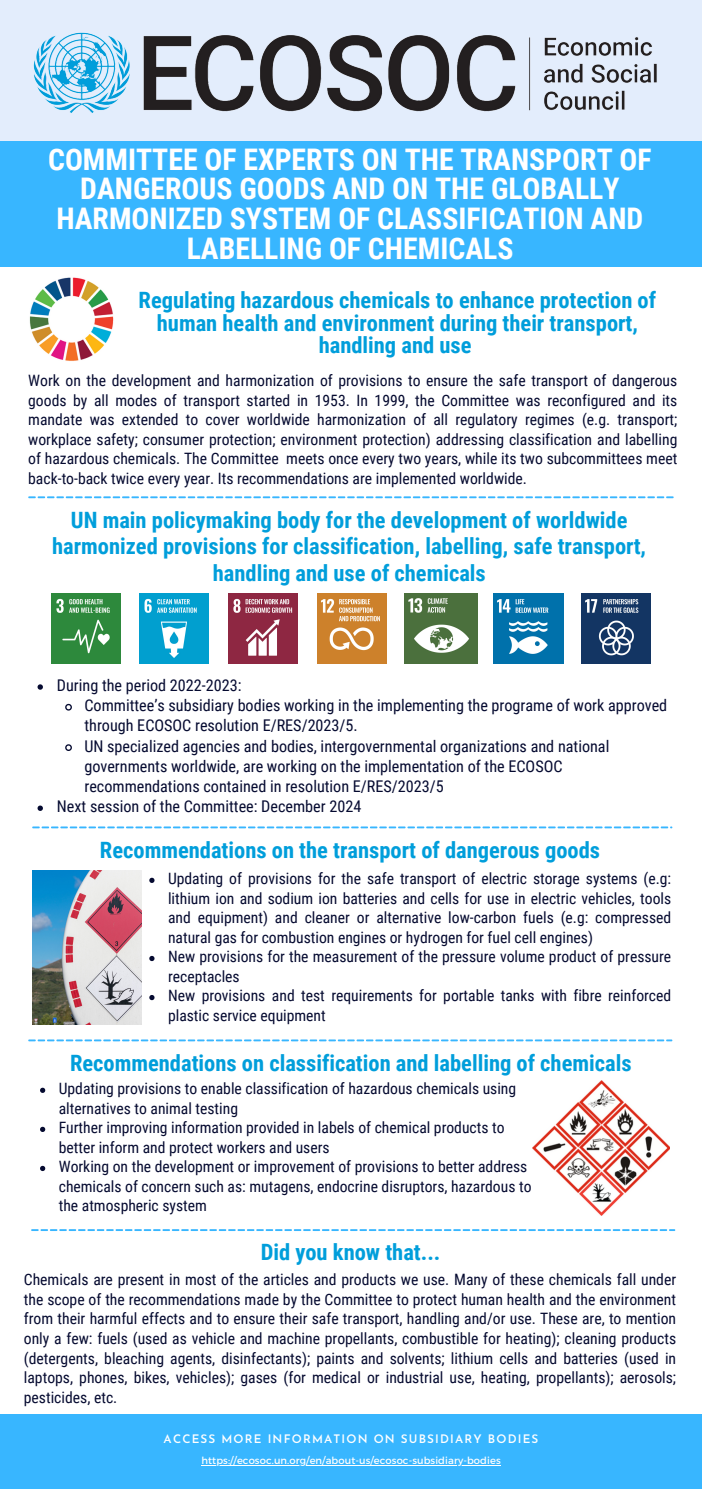
<style>
.page{position:relative;width:702px;height:1489px;background:#fff}
.page>*{position:absolute;margin:0;border:0;box-sizing:border-box;transform-origin:0 0}
.t1{font:700 29.75px/29.8px "Roboto Condensed";color:#fff;text-align:center}
.t2{font:700 22.5px/26.2px "Roboto Condensed";color:#009edb;text-align:center}
.t3{font:16.25px/20.2px "Roboto Condensed";color:#050a30}
.t4{font:15.75px/19.5px "Roboto Condensed";color:#050a30;text-align:justify}
.t5{font:15.5px/19.5px "Roboto Condensed";color:#050a30}
.t6{font:600 11.75px "Josefin Sans";letter-spacing:.1em;color:#fff}
.t7{font:10px "Montserrat";letter-spacing:.01em;color:#fff}
</style>
<div class="page">
<div style="left:0;top:16px;width:701px;height:251px;background:#38b6ff"></div>
<div style="left:0;top:1414px;width:701px;height:74px;background:#38b6ff"></div>
<svg style="left:28px;top:496px;width:645px;height:2px"></svg>
<svg style="left:32px;top:826px;width:640px;height:2px"></svg>
<img style="left:29px;top:277px;width:85px;height:84px">
<img style="left:317px;top:594px;width:69px;height:69px">
<img style="left:404px;top:594px;width:73px;height:69px">
<img style="left:51px;top:594px;width:69px;height:69px">
<img style="left:139px;top:594px;width:69px;height:69px">
<img style="left:228px;top:594px;width:69px;height:69px">
<img style="left:493px;top:594px;width:70px;height:69px">
<img style="left:581px;top:594px;width:69px;height:69px">
<img style="left:0;top:0;width:699px;height:139px">
<svg style="left:38px;top:684px;width:5px;height:6px"></svg>
<svg style="left:65px;top:703px;width:7px;height:8px"></svg>
<svg style="left:65px;top:744px;width:7px;height:7px"></svg>
<svg style="left:38px;top:805px;width:5px;height:6px"></svg>
<hr style="left:201px;top:1465px;width:299px;height:1px;background:#fff">
<img style="left:32px;top:871px;width:109px;height:153px">
<svg style="left:149px;top:878px;width:5px;height:5px"></svg>
<svg style="left:149px;top:956px;width:5px;height:5px"></svg>
<svg style="left:149px;top:995px;width:5px;height:5px"></svg>
<img style="left:532px;top:1081px;width:137px;height:134px">
<svg style="left:40px;top:1088px;width:5px;height:5px"></svg>
<svg style="left:40px;top:1127px;width:5px;height:5px"></svg>
<svg style="left:40px;top:1166px;width:5px;height:5px"></svg>
<svg style="left:28px;top:1039px;width:644px;height:2px"></svg>
<svg style="left:31px;top:1229px;width:644px;height:2px"></svg>
<p class="t1" style="left:48px;top:145px;width:605px">COMMITTEE OF EXPERTS ON THE TRANSPORT OF DANGEROUS GOODS AND ON THE GLOBALLY HARMONIZED SYSTEM OF CLASSIFICATION AND LABELLING OF CHEMICALS</p>
<p class="t2" style="left:138px;top:289px;width:519px;line-height:22.5px">Regulating hazardous chemicals to enhance protection of human health and environment during their transport, handling and use</p>
<p class="t4" style="left:28px;top:371px;width:650px">Work on the development and harmonization of provisions to ensure the safe transport of dangerous goods by all modes of transport started in 1953. In 1999, the Committee was reconfigured and its mandate was extended to cover worldwide harmonization of all regulatory regimes (e.g. transport; workplace safety; consumer protection; environment protection) addressing classification and labelling of hazardous chemicals. The Committee meets once every two years, while its two subcommittees meet back-to-back twice every year. Its recommendations are implemented worldwide.</p>
<p class="t2" style="left:52px;top:507px;width:595px">UN main policymaking body for the development of worldwide harmonized provisions for classification, labelling, safe transport, handling and use of chemicals</p>
<p class="t3" style="left:57px;top:675px;width:186px">During the period 2022-2023:</p>
<p class="t3" style="left:84px;top:695px;width:584px">Committee’s subsidiary bodies working in the implementing the programe of work approved through ECOSOC resolution E/RES/2023/5.</p>
<p class="t3" style="left:84px;top:736px;width:526px">UN specialized agencies and bodies, intergovernmental organizations and national governments worldwide, are working on the implementation of the ECOSOC recommendations contained in resolution E/RES/2023/5</p>
<p class="t3" style="left:57px;top:796px;width:306px">Next session of the Committee: December 2024</p>
<p class="t2" style="left:100px;top:837px;width:501px">Recommendations on the transport of dangerous goods</p>
<p class="t5" style="left:168px;top:869px;width:504px;text-align:justify">Updating of provisions for the safe transport of electric storage systems (e.g: lithium ion and sodium ion batteries and cells for use in electric vehicles, tools and equipment) and cleaner or alternative low-carbon fuels (e.g: compressed natural gas for combustion engines or hydrogen for fuel cell engines)</p>
<p class="t5" style="left:168px;top:947px;width:504px">New provisions for the measurement of the pressure volume product of pressure receptacles</p>
<p class="t5" style="left:168px;top:986px;width:504px">New provisions and test requirements for portable tanks with fibre reinforced plastic service equipment</p>
<p class="t2" style="left:70px;top:1050px;width:562px">Recommendations on classification and labelling of chemicals</p>
<p class="t5" style="left:59px;top:1079px;width:458px">Updating provisions to enable classification of hazardous chemicals using alternatives to animal testing</p>
<p class="t5" style="left:59px;top:1118px;width:447px">Further improving information provided in labels of chemical products to better inform and protect workers and users</p>
<p class="t5" style="left:59px;top:1157px;width:474px">Working on the development or improvement of provisions to better address chemicals of concern such as: mutagens, endocrine disruptors, hazardous to the atmospheric system</p>
<p class="t2" style="left:260px;top:1239px;width:181px">Did you know that...</p>
<p class="t4" style="left:24px;top:1270px;width:653px">Chemicals are present in most of the articles and products we use. Many of these chemicals fall under the scope of the recommendations made by the Committee to protect human health and the environment from their harmful effects and to ensure their safe transport, handling and/or use. These are, to mention only a few: fuels (used as vehicle and machine propellants, combustible for heating); cleaning products (detergents, bleaching agents, disinfectants); paints and solvents; lithium cells and batteries (used in laptops, phones, bikes, vehicles); gases (for medical or industrial use, heating, propellants); aerosols; pesticides, etc.</p>
<p class="t6" style="left:163px;top:1433px;width:376px">ACCESS MORE INFORMATION ON SUBSIDIARY BODIES</p>
<p class="t7" style="left:201px;top:1454px;width:300px">https://ecosoc.un.org/en/about-us/ecosoc-subsidiary-bodies</p>
</div>
